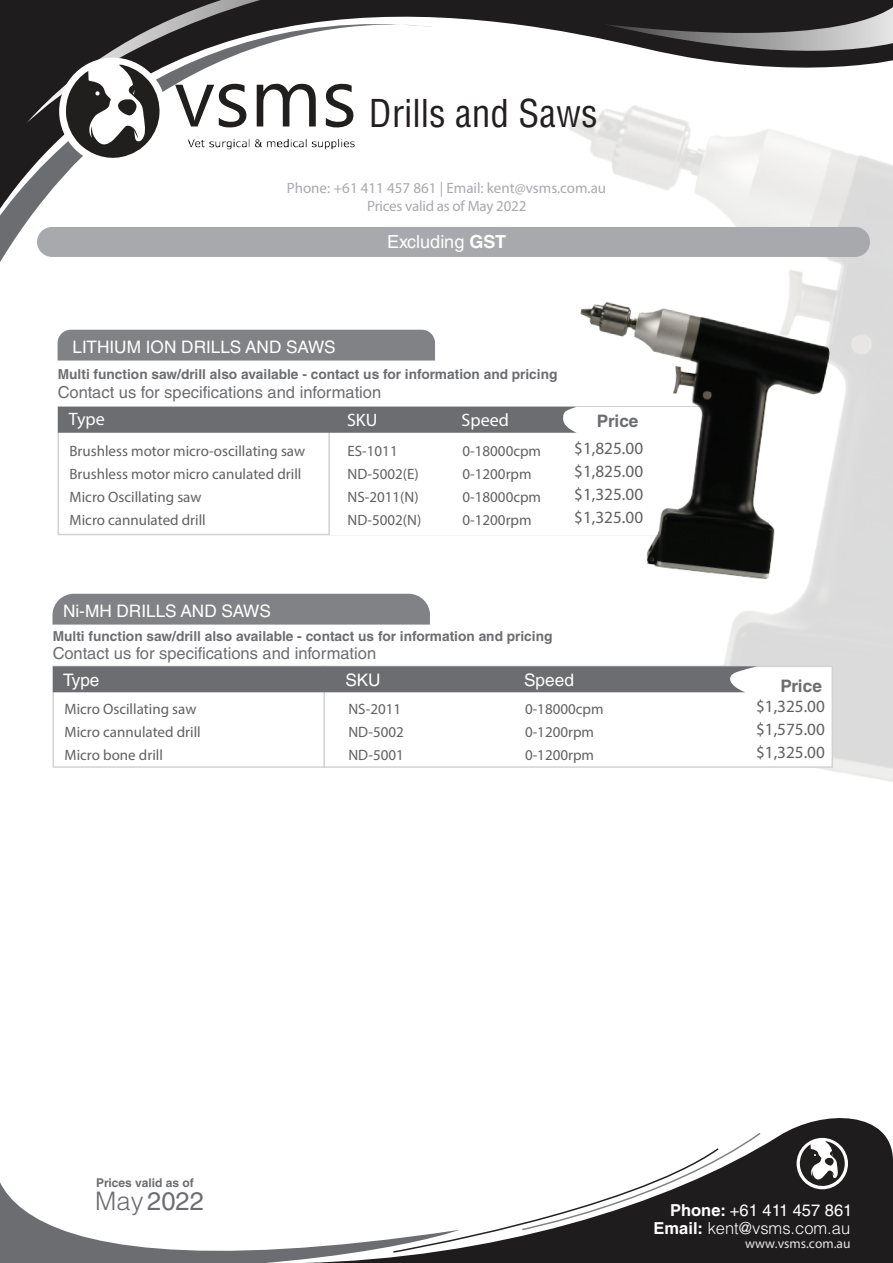
<style>
.page{position:relative;width:893px;height:1263px;background:#fff}
.page>*{position:absolute;margin:0;border:0;box-sizing:border-box;transform-origin:0 0}
.t1{font:condensed 37.5px "Helvetica LT Std";color:#231f20}
.t2{font:25.5px "Helvetica LT Std";color:#6c6d70}
.t3{font:18px "Helvetica LT Std";color:#fff}
.t4{font:18px "Myriad Pro";color:#fff}
.t5{font:17.25px/23px "Myriad Pro";color:#606160;text-align:justify}
.t6{font:17.25px "Helvetica LT Std";color:#fff}
.t7{font:700 17.25px "Helvetica LT Std";letter-spacing:-.005em;color:#6c6d70}
.t8{font:16.5px "Helvetica LT Std";color:#6c6d70}
.t9{font:300 16.5px/17.9px "Helvetica LT Std";color:#fff;text-align:right}
.t10{font:15px/23px "Myriad Pro";color:#606160}
.t11{font:15px "Myriad Pro";color:#a8a9ad}
.t12{font:700 13.65px "Helvetica LT Std";color:#6c6d70}
.t13{font:13.5px "Myriad Pro";color:#e6e7e9}
.t14{font:700 12px "Helvetica LT Std";color:#6c6d70}
.s1{font-weight:700}
.s2{font-weight:300}
.s3{font-weight:400}
</style>
<div class="page">
<svg style="left:433px;top:0;width:460px;height:209px"></svg>
<svg style="left:0;top:0;width:433px;height:262px"></svg>
<img style="left:185px;top:128px;width:191px;height:25px">
<svg style="left:257px;top:83px;width:59px;height:43px"></svg>
<svg style="left:325px;top:83px;width:29px;height:45px"></svg>
<svg style="left:175px;top:124px;width:72px;height:4px"></svg>
<svg style="left:26px;top:0;width:234px;height:124px"></svg>
<div style="left:59px;top:58px;width:107px;height:107px;background:#fff;border-radius:50%"></div>
<svg style="left:65px;top:65px;width:95px;height:95px"></svg>
<svg style="left:603px;top:7px;width:290px;height:55px;background:#585657"></svg>
<div style="left:37px;top:227px;width:833px;height:30px;background:#a8a9ad;border-radius:15px"></div>
<svg style="left:460px;top:1118px;width:433px;height:145px;fill:#1e1c1d"></svg>
<svg style="left:0;top:1182px;width:460px;height:81px"></svg>
<div style="left:797px;top:1138px;width:51px;height:51px;background:#fff;border-radius:50%"></div>
<svg style="left:800px;top:1141px;width:45px;height:46px"></svg>
<svg style="left:392px;top:1131px;width:370px;height:122px"></svg>
<div style="left:58px;top:406px;width:272px;height:129px;background:#fff;border:2px solid #d1d2d4"></div>
<div style="left:58px;top:407px;width:481px;height:26px;background:#6c6d70"></div>
<div style="left:58px;top:330px;width:377px;height:30px;background:#808285"></div>
<div style="left:323px;top:666px;width:510px;height:102px;background:#fff;border:2px solid #d1d2d4"></div>
<div style="left:53px;top:666px;width:272px;height:102px;background:#fff;border:2px solid #d1d2d4"></div>
<div style="left:53px;top:666px;width:704px;height:26px;background:#6c6d70"></div>
<div style="left:53px;top:594px;width:377px;height:31px;background:#808285"></div>
<img style="left:539px;top:283px;width:302px;height:318px">
<h1 class="t1" style="left:369px;top:89px;width:230px">Drills and Saws</h1>
<p class="t11" style="left:287px;top:179px;width:321px">Phone: +61 411 457 861 | Email: kent@vsms.com.au</p>
<p class="t11" style="left:367px;top:197px;width:161px">Prices valid as of May 2022</p>
<p class="t3" style="left:387px;top:232px;width:120px">Excluding <span class="s1">GST</span></p>
<p class="t6" style="left:73px;top:337px;width:265px">LITHIUM ION DRILLS AND SAWS</p>
<p class="t12" style="left:58px;top:366px;width:501px">Multi function saw/drill also available - contact us for information and pricing</p>
<p class="t8" style="left:58px;top:382px;width:325px">Contact us for specifications and information</p>
<p class="t4" style="left:69px;top:408px;width:37px">Type</p>
<p class="t4" style="left:347px;top:409px;width:32px">SKU</p>
<p class="t4" style="left:462px;top:409px;width:49px">Speed</p>
<p class="t7" style="left:597px;top:410px;width:43px">Price</p>
<p class="t10" style="left:70px;top:439px;width:237px">Brushless motor micro-oscillating saw<br>Brushless motor micro canulated drill<br>Micro Oscillating saw<br>Micro cannulated drill</p>
<p class="t10" style="left:347px;top:439px;width:75px">ES-1011<br>ND-5002(E)<br>NS-2011(N)<br>ND-5002(N)</p>
<p class="t10" style="left:463px;top:439px;width:80px">0-18000cpm<br>0-1200rpm<br>0-18000cpm<br>0-1200rpm</p>
<p class="t5" style="left:574px;top:437px;width:70px">$1,825.00 $1,825.00 $1,325.00 $1,325.00</p>
<p class="t6" style="left:63px;top:601px;width:209px">Ni-MH DRILLS AND SAWS</p>
<p class="t12" style="left:53px;top:628px;width:501px">Multi function saw/drill also available - contact us for information and pricing</p>
<p class="t8" style="left:53px;top:643px;width:325px">Contact us for specifications and information</p>
<p class="t6" style="left:63px;top:670px;width:38px">Type</p>
<p class="t6" style="left:345px;top:670px;width:37px">SKU</p>
<p class="t6" style="left:524px;top:670px;width:51px">Speed</p>
<p class="t7" style="left:780px;top:676px;width:43px">Price</p>
<p class="t10" style="left:64px;top:697px;width:138px">Micro Oscillating saw<br>Micro cannulated drill<br>Micro bone drill</p>
<p class="t10" style="left:348px;top:697px;width:57px">NS-2011<br>ND-5002<br>ND-5001</p>
<p class="t10" style="left:525px;top:697px;width:80px">0-18000cpm<br>0-1200rpm<br>0-1200rpm</p>
<p class="t5" style="left:756px;top:695px;width:70px">$1,325.00 $1,575.00 $1,325.00</p>
<p class="t14" style="left:96px;top:1175px;width:99px">Prices valid as of</p>
<h2 class="t2" style="left:95px;top:1186px;width:110px"><span class="s2">May</span> 2022</h2>
<p class="t9" style="left:654px;top:1201px;width:200px"><span class="s1">Phone:</span> <span class="s3">+61 411 457 861<br></span><span class="s1">Email:</span> kent@vsms.com.au</p>
<p class="t13" style="left:745px;top:1235px;width:107px">www.vsms.com.au</p>
</div>
